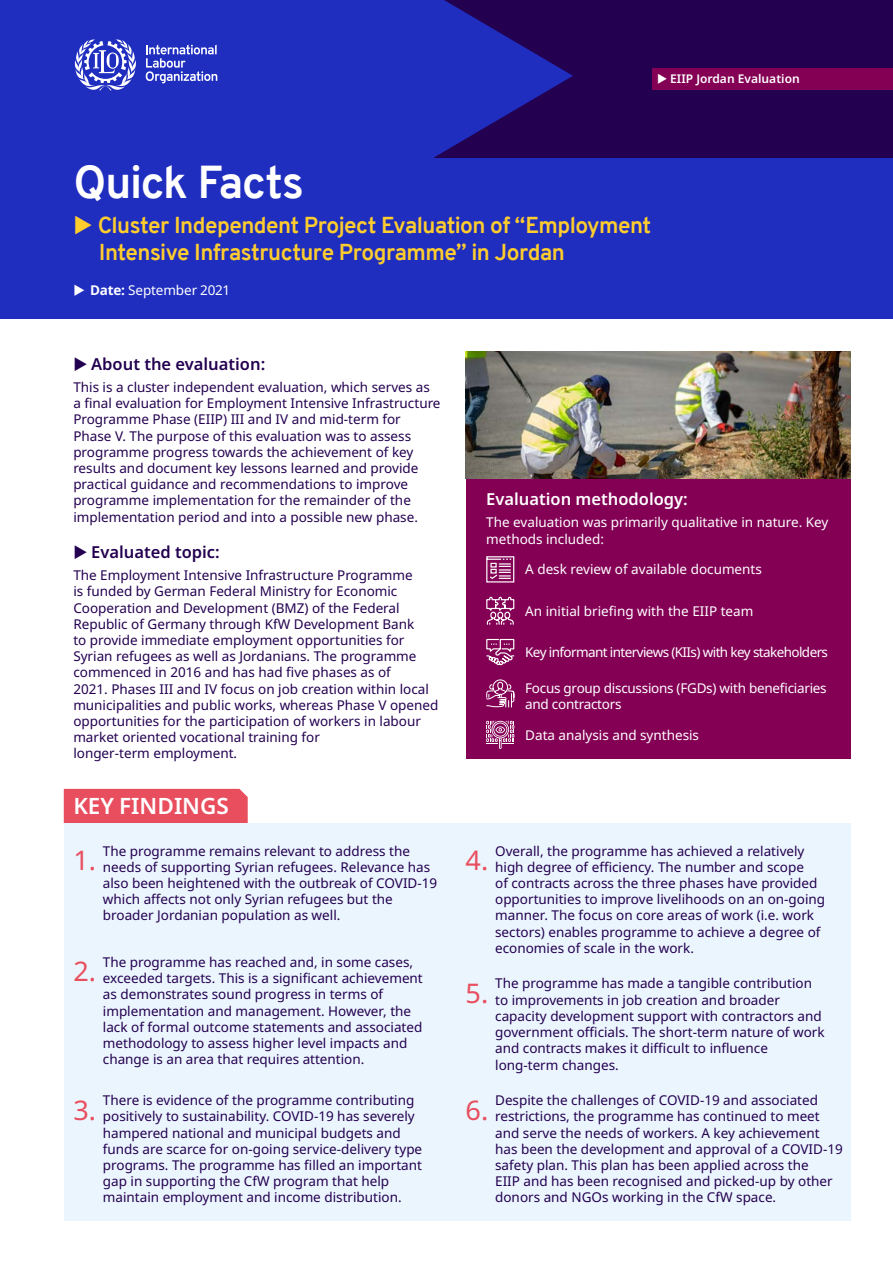
<style>
.page{position:relative;width:893px;height:1263px;background:#fff}
.page>*{position:absolute;margin:0;border:0;box-sizing:border-box;transform-origin:0 0}
.t1{font:700 45px "Overpass";letter-spacing:-.025em;color:#fff}
.t2{font:27px "Noto Sans";color:#e84e5e}
.t3{font:700 22.5px/27px "Overpass";letter-spacing:-.02em;color:#ffcd2d}
.t4{font:600 22.5px "Noto Sans";color:#fff}
.t5{font:600 16.5px "Noto Sans";color:#230050}
.t6{font:600 16.5px "Noto Sans";color:#fff}
.t7{font:13.5px/16.2px "Noto Sans";color:#230050}
.t8{font:13.5px/16.2px "Noto Sans";color:#fff}
.t9{font:13.5px/16.2px "Noto Sans";letter-spacing:-.02em;color:#fff}
.t10{font:13.5px "Noto Sans";letter-spacing:-.045em;color:#fff}
.t11{font:600 12px "Noto Sans";color:#fff}
.s1{font-weight:700}
</style>
<div class="page">
<div style="left:64px;top:789px;width:184px;height:34px;background:#e84e5e"></div>
<div style="left:64px;top:823px;width:786px;height:397px;background:#ebf5fd"></div>
<div style="left:0;top:0;width:893px;height:319px;background:#1f2ebf"></div>
<div style="left:434px;top:0;width:459px;height:157px;background:#230050"></div>
<svg style="left:434px;top:0;width:139px;height:158px"></svg>
<svg style="left:146px;top:45px;width:71px;height:38px"></svg>
<svg style="left:74px;top:39px;width:62px;height:51px"></svg>
<div style="left:466px;top:475px;width:384px;height:283px;background:#840055"></div>
<svg style="left:486px;top:556px;width:29px;height:27px"></svg>
<svg style="left:486px;top:596px;width:29px;height:29px"></svg>
<svg style="left:486px;top:638px;width:29px;height:111px"></svg>
<div style="left:653px;top:68px;width:240px;height:21px;background:#840055"></div>
<img style="left:466px;top:352px;width:384px;height:127px">
<p class="t11" style="left:657px;top:70px;width:144px">◆ EIIP Jordan Evaluation</p>
<h1 class="t1" style="left:73px;top:151px;width:232px">Quick Facts</h1>
<h3 class="t3" style="left:99px;top:212px;width:554px;text-indent:-25px">◆ Cluster Independent Project Evaluation of “Employment<br>Intensive Infrastructure Programme” in Jordan</h3>
<p class="t8" style="left:73px;top:282px;width:158px">◆ <span class="s1">Date:</span> September 2021</p>
<p class="t5" style="left:73px;top:352px;width:193px">◆ About the evaluation:</p>
<p class="t7" style="left:73px;top:379px;width:369px">This is a cluSter independent evaluation, which serves as a final evaluation for Employment Intensive Infrastructure Programme Phase (EIIP) III and IV and mid-term for Phase V. The purpose of this evaluation was to assess programme progress towards the achievement of key results and document key lessons learned and provide practical guidance and recommendations to improve programme implementation for the remainder of the implementation period and into a possible new phase.</p>
<p class="t5" style="left:73px;top:540px;width:148px">◆ Evaluated topic:</p>
<p class="t7" style="left:73px;top:567px;width:366px">The Employment Intensive InfraStructure Programme<br>is funded by German Federal MiniStry for Economic Cooperation and Development (BMZ) of the Federal Republic of Germany through KfW Development Bank<br>to provide immediate employment opportunities for Syrian refugees as well as Jordanians. The programme commenced in 2016 and has had five phases as of<br>2021. Phases III and IV focus on job creation within local municipalities and public works, whereas Phase V opened opportunities for the participation of workers in labour market oriented vocational training for<br>longer-term employment.</p>
<h3 class="t4" style="left:73px;top:790px;width:157px">KEY FINDINGS</h3>
<p class="t6" style="left:486px;top:487px;width:203px">Evaluation methodology:</p>
<p class="t8" style="left:486px;top:515px;width:344px">The evaluation was primarily qualitative in nature. Key methods included:</p>
<p class="t8" style="left:525px;top:562px;width:238px">A desk review of available documents</p>
<p class="t8" style="left:525px;top:603px;width:230px">An initial briefing with the EIIP team</p>
<p class="t10" style="left:525px;top:643px;width:304px">Key informant interviews (KIIs) with key stakeholders</p>
<p class="t9" style="left:525px;top:680px;width:303px">Focus group discussions (FGDs) with beneficiaries and contractors</p>
<p class="t8" style="left:525px;top:727px;width:175px">Data analysis and synthesis</p>
<p class="t7" style="left:103px;top:843px;width:336px">The programme remains relevant to address the needs of supporting Syrian refugees. Relevance has also been heightened with the outbreak of COVID-19 which affects not only Syrian refugees but the broader Jordanian population as well.</p>
<p class="t7" style="left:495px;top:843px;width:331px">Overall, the programme has achieved a relatively high degree of efficiency. The number and scope<br>of contracts across the three phases have provided opportunities to improve livelihoods on an on-going manner. The focus on core areas of work (i.e. work sectors) enables programme to achieve a degree of economies of scale in the work.</p>
<p class="t7" style="left:495px;top:976px;width:331px">The programme has made a tangible contribution to improvements in job creation and broader capacity development support with contractors and government officials. The short-term nature of work and contracts makes it difficult to influence long-term changes.</p>
<p class="t7" style="left:495px;top:1092px;width:349px">Despite the challenges of COVID-19 and associated restrictions, the programme has continued to meet and serve the needs of workers. A key achievement has been the development and approval of a COVID-19 safety plan. This plan has been applied across the<br>EIIP and has been recognised and picked-up by other donors and NGOs working in the CfW space.</p>
<h2 class="t2" style="left:73px;top:841px;width:24px">1.</h2>
<h2 class="t2" style="left:466px;top:841px;width:24px">4.</h2>
<p class="t7" style="left:103px;top:954px;width:321px">The programme has reached and, in some cases, exceeded targets. This is a significant achievement as demonStrates sound progress in terms of implementation and management. However, the lack of formal outcome statements and associated methodology to assess higher level impacts and change is an area that requires attention.</p>
<h2 class="t2" style="left:73px;top:952px;width:24px">2.</h2>
<h2 class="t2" style="left:466px;top:974px;width:24px">5.</h2>
<p class="t7" style="left:103px;top:1092px;width:321px">There is evidence of the programme contributing positively to sustainability. COVID-19 has severely hampered national and municipal budgets and funds are scarce for on-going service-delivery type programs. The programme has filled an important gap in supporting the CfW program that help maintain employment and income distribution.</p>
<h2 class="t2" style="left:73px;top:1091px;width:24px">3.</h2>
<h2 class="t2" style="left:466px;top:1091px;width:24px">6.</h2>
</div>
